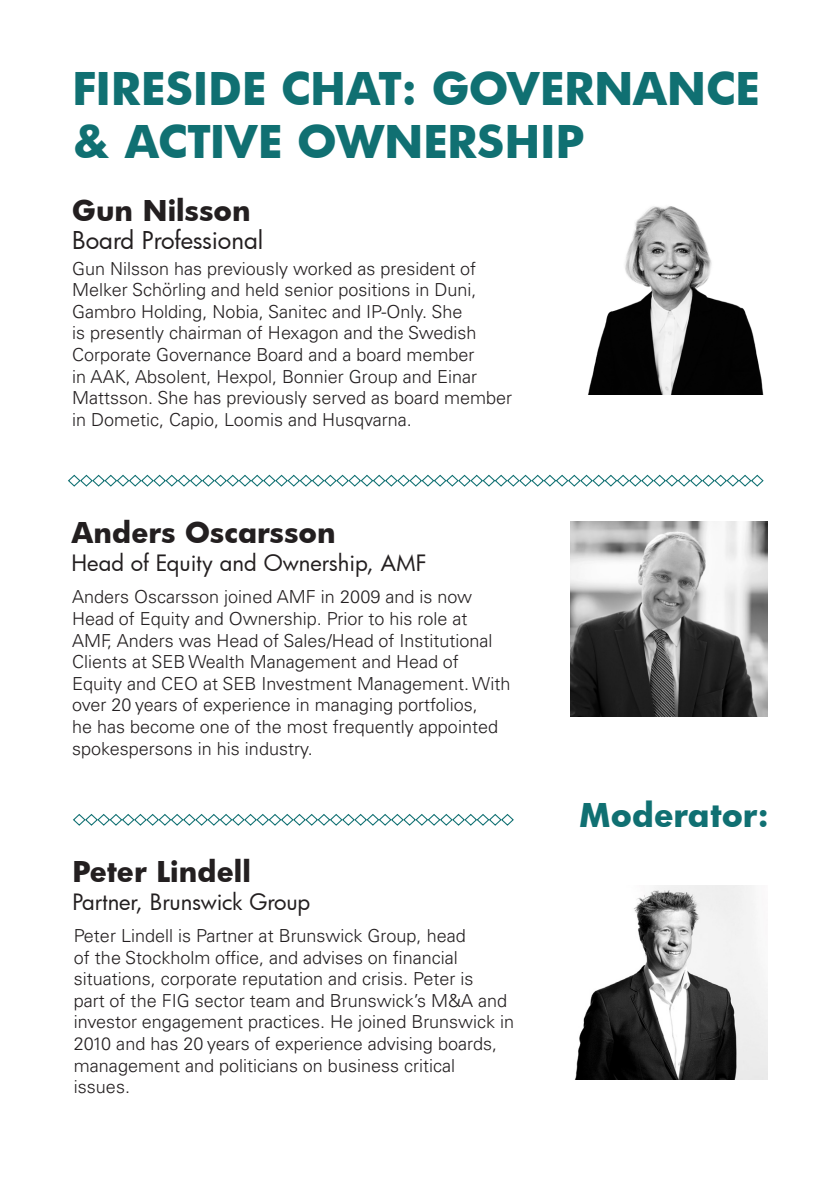
<style>
.page{position:relative;width:840px;height:1191px;background:#fff}
.page>*{position:absolute;margin:0;border:0;box-sizing:border-box;transform-origin:0 0}
.t1{font:700 44px "Futura";color:#107072}
.t2{font:700 32px "Futura";color:#107072}
.t3{font:700 28px "Futura";color:#231f20}
.t4{font:24px "Futura";letter-spacing:-.005em;color:#231f20}
.t5{font:22px "Futura";color:#231f20}
.t6{font:300 18px/21.6px "Univers LT Pro 45";color:#231f20}
</style>
<div class="page">
<svg style="left:68px;top:474px;width:696px;height:13px"></svg>
<img style="left:588px;top:206px;width:176px;height:188px">
<img style="left:570px;top:521px;width:197px;height:195px">
<img style="left:575px;top:885px;width:192px;height:194px">
<svg style="left:73px;top:814px;width:441px;height:12px"></svg>
<p class="t1" style="left:72px;top:58px;width:688px">FIRESIDE CHAT: GOVERNANCE</p>
<p class="t1" style="left:72px;top:111px;width:513px">&amp; ACTIVE OWNERSHIP</p>
<p class="t3" style="left:72px;top:191px;width:180px">Gun Nilsson</p>
<p class="t4" style="left:72px;top:224px;width:193px">Board Professional</p>
<p class="t6" style="left:72px;top:257px;width:441px">Gun Nilsson has previously worked as president of Melker Schörling and held senior positions in Duni, Gambro Holding, Nobia, Sanitec and IP-Only. She<br>is presently chairman of Hexagon and the Swedish Corporate Governance Board and a board member<br>in AAK, Absolent, Hexpol, Bonnier Group and Einar Mattsson. She has previously served as board member in Dometic, Capio, Loomis and Husqvarna.</p>
<p class="t3" style="left:71px;top:513px;width:265px">Anders Oscarsson</p>
<p class="t5" style="left:71px;top:548px;width:356px">Head of Equity and Ownership, AMF</p>
<p class="t6" style="left:72px;top:586px;width:439px">Anders Oscarsson joined AMF in 2009 and is now Head of Equity and Ownership. Prior to his role at AMF, Anders was Head of Sales/Head of Institutional Clients at SEB Wealth Management and Head of Equity and CEO at SEB Investment Management. With over 20 years of experience in managing portfolios,<br>he has become one of the most frequently appointed spokespersons in his industry.</p>
<p class="t3" style="left:72px;top:851px;width:180px">Peter Lindell</p>
<p class="t5" style="left:72px;top:886px;width:239px">Partner, Brunswick Group</p>
<p class="t6" style="left:74px;top:924px;width:441px">Peter Lindell is Partner at Brunswick Group, head<br>of the Stockholm office, and advises on financial situations, corporate reputation and crisis. Peter is<br>part of the FIG sector team and Brunswick’s M&amp;A and investor engagement practices. He joined Brunswick in 2010 and has 20 years of experience advising boards, management and politicians on business critical issues.</p>
<p class="t2" style="left:579px;top:792px;width:191px">Moderator:</p>
</div>
